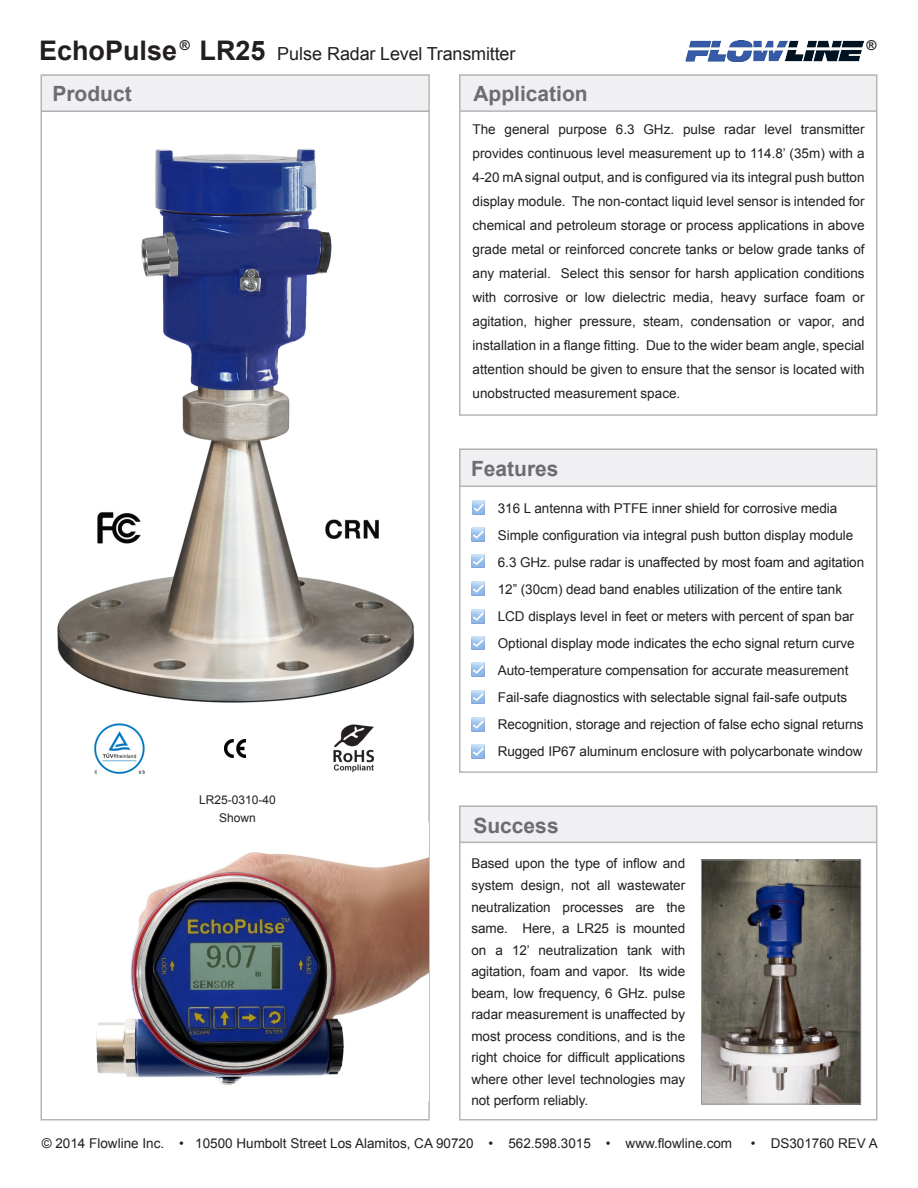
<style>
.page{position:relative;width:918px;height:1188px;background:#fff}
.page>*{position:absolute;margin:0;border:0;box-sizing:border-box;transform-origin:0 0}
.t1{font:700 21px "Arial";color:#6c6d70}
.t2{font:18px "Arial";letter-spacing:-.01em;color:#231f20}
.t3{font:700 13.65px "Arial";color:#231f20}
.t4{font:13.5px/21.6px "Arial";letter-spacing:-.005em;color:#231f20;text-align:justify}
.t5{font:12px "Arial";color:#231f20}
.s1{font-weight:700;font-size:27px}
</style>
<div class="page">
<img style="left:703px;top:862px;width:156px;height:240px">
<div style="left:701px;top:860px;width:160px;height:244px;border:1px solid #939598"></div>
<div style="left:461px;top:449px;width:415px;height:37px;background:#f0f0f2"></div>
<div style="left:461px;top:75px;width:415px;height:36px;background:#f0f0f2"></div>
<div style="left:42px;top:75px;width:386px;height:36px;background:#f0f0f2"></div>
<img style="left:685px;top:40px;width:179px;height:22px">
<div style="left:459px;top:448px;width:419px;height:325px;border:2px solid #808285"></div>
<div style="left:459px;top:74px;width:419px;height:342px;border:2px solid #808285"></div>
<div style="left:40px;top:74px;width:390px;height:1046px;border:2px solid #808285"></div>
<svg style="left:472px;top:610px;width:12px;height:13px"></svg>
<img style="left:472px;top:554px;width:12px;height:14px">
<svg style="left:472px;top:501px;width:13px;height:13px"></svg>
<svg style="left:472px;top:528px;width:12px;height:13px"></svg>
<svg style="left:472px;top:582px;width:12px;height:13px"></svg>
<img style="left:472px;top:636px;width:12px;height:14px">
<svg style="left:472px;top:663px;width:13px;height:13px"></svg>
<img style="left:472px;top:690px;width:12px;height:14px">
<svg style="left:472px;top:718px;width:12px;height:13px"></svg>
<hr style="left:42px;top:111px;width:387px;height:1px;background:#808285">
<hr style="left:461px;top:110px;width:415px;height:2px;background:#808285">
<img style="left:57px;top:148px;width:357px;height:555px">
<hr style="left:460px;top:486px;width:416px;height:1px;background:#808285">
<img style="left:96px;top:823px;width:332px;height:277px">
<div style="left:461px;top:806px;width:415px;height:36px;background:#f0f0f2"></div>
<div style="left:459px;top:805px;width:419px;height:315px;border:2px solid #808285"></div>
<hr style="left:460px;top:842px;width:416px;height:1px;background:#808285">
<svg style="left:472px;top:745px;width:13px;height:13px"></svg>
<img style="left:95px;top:724px;width:49px;height:49px">
<img style="left:225px;top:740px;width:21px;height:17px">
<img style="left:333px;top:724px;width:41px;height:48px">
<img style="left:325px;top:518px;width:56px;height:21px">
<img style="left:97px;top:512px;width:44px;height:31px">
<p class="t3" style="left:180px;top:37px;width:12px">®</p>
<p class="t3" style="left:867px;top:37px;width:12px">®</p>
<p class="t2" style="left:39px;top:42px;width:478px"><span class="s1">EchoPulse LR25</span> Pulse Radar Level Transmitter</p>
<p class="t1" style="left:52px;top:80px;width:81px">Product</p>
<p class="t1" style="left:473px;top:80px;width:116px">Application</p>
<p class="t4" style="left:472px;top:117px;width:394px;line-height:24px">The general purpose 6.3 GHz. pulse radar level transmitter provides continuous level measurement up to 114.8’ (35m) with a 4-20 mA signal output, and is configured via its integral push button display module. The non-contact liquid level sensor is intended for chemical and petroleum storage or process applications in above grade metal or reinforced concrete tanks or below grade tanks of any material. Select this sensor for harsh application conditions with corrosive or low dielectric media, heavy surface foam or agitation, higher pressure, steam, condensation or vapor, and installation in a flange fitting. Due to the wider beam angle, special attention should be given to ensure that the sensor is located with unobstructed measurement space.</p>
<p class="t1" style="left:471px;top:455px;width:89px">Features</p>
<p class="t5" style="left:199px;top:792px;width:78px">LR25-0310-40</p>
<p class="t5" style="left:219px;top:810px;width:38px">Shown</p>
<p class="t4" style="left:498px;top:498px;width:341px">316 L antenna with PTFE inner shield for corrosive media</p>
<p class="t4" style="left:498px;top:525px;width:357px">Simple configuration via integral push button display module</p>
<p class="t4" style="left:498px;top:552px;width:368px">6.3 GHz. pulse radar is unaffected by most foam and agitation</p>
<p class="t4" style="left:498px;top:579px;width:346px">12” (30cm) dead band enables utilization of the entire tank</p>
<p class="t4" style="left:498px;top:606px;width:358px">LCD displays level in feet or meters with percent of span bar</p>
<p class="t4" style="left:498px;top:633px;width:358px">Optional display mode indicates the echo signal return curve</p>
<p class="t4" style="left:498px;top:660px;width:352px">Auto-temperature compensation for accurate measurement</p>
<p class="t4" style="left:498px;top:687px;width:351px">Fail-safe diagnostics with selectable signal fail-safe outputs</p>
<p class="t4" style="left:498px;top:714px;width:367px">Recognition, storage and rejection of false echo signal returns</p>
<p class="t4" style="left:498px;top:741px;width:366px">Rugged IP67 aluminum enclosure with polycarbonate window</p>
<p class="t1" style="left:473px;top:811px;width:87px">Success</p>
<p class="t4" style="left:471px;top:853px;width:215px">Based upon the type of inflow and system design, not all wastewater neutralization processes are the same. Here, a LR25 is mounted on a 12’ neutralization tank with agitation, foam and vapor. Its wide beam, low frequency, 6 GHz. pulse radar measurement is unaffected by most process conditions, and is the right choice for difficult applications where other level technologies may not perform reliably.</p>
<p class="t4" style="left:42px;top:1132px;width:692px">© 2014 Flowline Inc. • 10500 Humbolt Street Los Alamitos, CA 90720 • 562.598.3015 • www.flowline.com</p>
<p class="t4" style="left:751px;top:1132px;width:129px">• DS301760 REV A</p>
</div>
